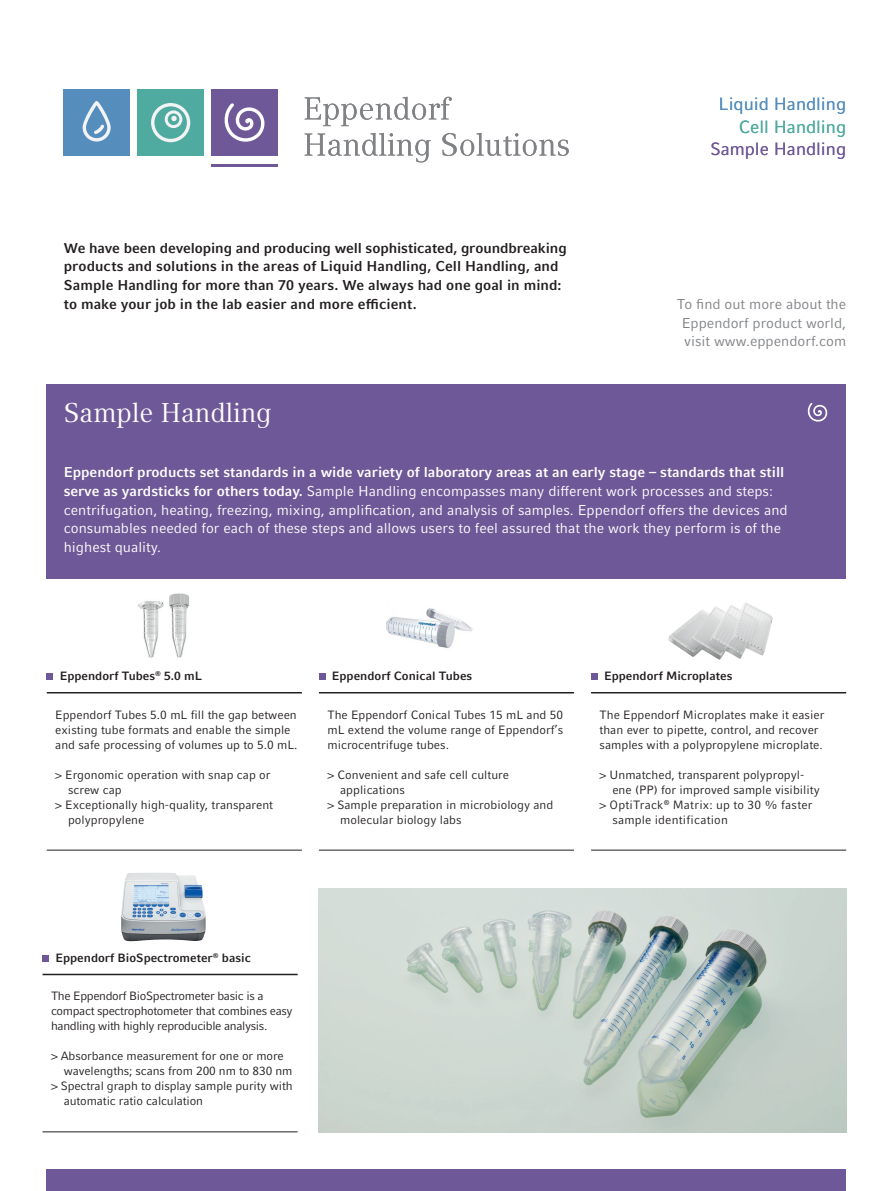
<style>
.page{position:relative;width:893px;height:1191px;background:#fff}
.page>*{position:absolute;margin:0;border:0;box-sizing:border-box;transform-origin:0 0}
.t1{font:27px "Compatil Textfor Eppendorf";color:#fff}
.t2{font:17.7px "Compatil Factfor Eppendorf";color:#558ebd}
.t3{font:17.7px "Compatil Factfor Eppendorf";color:#6f5897}
.t4{font:17.7px "Compatil Factfor Eppendorf";color:#4faba0}
.t5{font:14.25px/18.8px "Compatil Factfor Eppendorf";color:#fff}
.t6{font:700 14.25px/18.8px "Compatil Factfor Eppendorf";color:#231f20}
.t7{font:14.25px/18.8px "Compatil Factfor Eppendorf";color:#808285;text-align:center}
.t8{font:12px/15px "Compatil Factfor Eppendorf";color:#231f20}
.t9{font:12px/15px "Compatil Factfor Eppendorf";letter-spacing:-.03em;color:#231f20}
.t10{font:700 12px "Compatil Factfor Eppendorf";color:#231f20}
.t11{font:12px "Compatil Factfor Eppendorf";letter-spacing:.02em;color:#231f20}
.s1{font-weight:700}
.s2{font-family:"Compatil Textfor Eppendorf"}
</style>
<div class="page">
<div style="left:47px;top:384px;width:799px;height:194px;background:#6f5897"></div>
<svg style="left:807px;top:403px;width:21px;height:19px"></svg>
<div style="left:47px;top:1169px;width:799px;height:22px;background:#6f5897"></div>
<img style="left:668px;top:602px;width:105px;height:58px">
<img style="left:138px;top:593px;width:52px;height:65px">
<img style="left:121px;top:873px;width:85px;height:68px">
<img style="left:386px;top:608px;width:87px;height:40px">
<hr style="left:591px;top:692px;width:255px;height:1px;background:#231f20">
<hr style="left:591px;top:849px;width:255px;height:1px;background:#231f20">
<div style="left:591px;top:673px;width:6px;height:7px;background:#6f5897"></div>
<hr style="left:319px;top:692px;width:255px;height:1px;background:#231f20">
<hr style="left:319px;top:849px;width:255px;height:1px;background:#231f20">
<div style="left:319px;top:673px;width:6px;height:7px;background:#6f5897"></div>
<hr style="left:47px;top:692px;width:255px;height:1px;background:#231f20">
<hr style="left:47px;top:849px;width:255px;height:1px;background:#231f20">
<div style="left:47px;top:673px;width:6px;height:7px;background:#6f5897"></div>
<hr style="left:43px;top:973px;width:255px;height:2px;background:#231f20">
<hr style="left:43px;top:1131px;width:255px;height:1px;background:#231f20">
<svg style="left:43px;top:955px;width:6px;height:6px"></svg>
<img style="left:319px;top:889px;width:527px;height:243px">
<hr style="left:211px;top:165px;width:67px;height:2px;background:#6f5897">
<svg style="left:305px;top:133px;width:264px;height:29px"></svg>
<svg style="left:305px;top:97px;width:147px;height:29px"></svg>
<div style="left:211px;top:89px;width:67px;height:66px;background:#6f5897"></div>
<svg style="left:224px;top:103px;width:41px;height:39px"></svg>
<div style="left:64px;top:89px;width:66px;height:66px;background:#558ebd"></div>
<svg style="left:83px;top:101px;width:28px;height:40px"></svg>
<div style="left:138px;top:89px;width:66px;height:66px;background:#4faba0"></div>
<svg style="left:151px;top:103px;width:39px;height:39px"></svg>
<p class="t6" style="left:64px;top:238px;width:505px">We have been developing and producing well sophisticated, groundbreaking products and solutions in the areas of Liquid Handling, Cell Handling, and Sample Handling for more than 70 years. We always had one goal in mind: to make your job in the lab easier and more efficient.</p>
<h1 class="t1" style="left:64px;top:397px;width:209px">Sample Handling</h1>
<h2 class="t2" style="left:719px;top:93px;width:129px">Liquid Handling</h2>
<h2 class="t4" style="left:739px;top:116px;width:109px">Cell Handling</h2>
<h2 class="t3" style="left:710px;top:139px;width:137px">Sample Handling</h2>
<p class="t7" style="left:677px;top:294px;width:171px">To find out more about the<br>Eppendorf product world, visit www.eppendorf.com</p>
<p class="t5" style="left:64px;top:463px;width:725px"><span class="s1">Eppendorf products set standards in a wide variety of laboratory areas at an early stage – standards that still serve as yardsticks for others today.</span> Sample Handling encompasses many different work processes and steps: centrifugation, heating, freezing, mixing, amplification, and analysis of samples. Eppendorf offers the devices and consumables needed for each of these steps and allows users to feel assured that the work they perform is of the highest quality.</p>
<p class="t10" style="left:60px;top:668px;width:144px">Eppendorf Tubes<sup>®</sup> 5.0 mL</p>
<p class="t8" style="left:55px;top:707px;width:244px">Eppendorf Tubes 5.0 mL fill the gap between existing tube formats and enable the simple and safe processing of volumes up to 5.0 mL.</p>
<p class="t8" style="left:55px;top:767px;width:217px">&gt; Ergonomic operation with snap cap or</p>
<p class="t8" style="left:68px;top:782px;width:55px">screw cap</p>
<p class="t8" style="left:55px;top:797px;width:219px">&gt; Exceptionally high-quality, transparent</p>
<p class="t8" style="left:68px;top:812px;width:78px">polypropylene</p>
<p class="t10" style="left:332px;top:668px;width:142px">Eppendorf Conical Tubes</p>
<p class="t8" style="left:327px;top:707px;width:237px;text-align:justify">The Eppendorf Conical Tubes 15 mL and 50 mL extend the volume range of Eppendorf’s microcentrifuge tubes.</p>
<p class="t8" style="left:327px;top:767px;width:183px"><span class="s2">&gt;</span> Convenient and safe cell culture</p>
<p class="t8" style="left:340px;top:782px;width:66px">applications</p>
<p class="t8" style="left:327px;top:797px;width:227px"><span class="s2">&gt;</span> Sample preparation in microbiology and</p>
<p class="t8" style="left:340px;top:812px;width:123px">molecular biology labs</p>
<p class="t10" style="left:604px;top:668px;width:130px">Eppendorf Microplates</p>
<p class="t8" style="left:600px;top:707px;width:226px">The Eppendorf Microplates make it easier than ever to pipette, control, and recover samples with a polypropylene microplate.</p>
<p class="t8" style="left:600px;top:767px;width:206px"><span class="s2">&gt;</span> Unmatched, transparent polypropyl-</p>
<p class="t8" style="left:612px;top:782px;width:209px">ene (PP) for improved sample visibility</p>
<p class="t11" style="left:600px;top:797px;width:215px"><span class="s2">&gt;</span> OptiTrack<sup>®</sup> Matrix: up to 30 % faster</p>
<p class="t8" style="left:612px;top:812px;width:117px">sample identification</p>
<p class="t10" style="left:56px;top:950px;width:197px">Eppendorf BioSpectrometer<sup>®</sup> basic</p>
<p class="t9" style="left:51px;top:988px;width:243px">The Eppendorf BioSpectrometer basic is a compact spectrophotometer that combines easy handling with highly reproducible analysis.</p>
<p class="t8" style="left:51px;top:1048px;width:234px"><span class="s2">&gt;</span> Absorbance measurement for one or more</p>
<p class="t8" style="left:64px;top:1063px;width:230px">wavelengths; scans from 200 nm to 830 nm</p>
<p class="t8" style="left:51px;top:1078px;width:243px">&gt; Spectral graph to display sample purity with</p>
<p class="t8" style="left:64px;top:1093px;width:141px">automatic ratio calculation</p>
</div>
